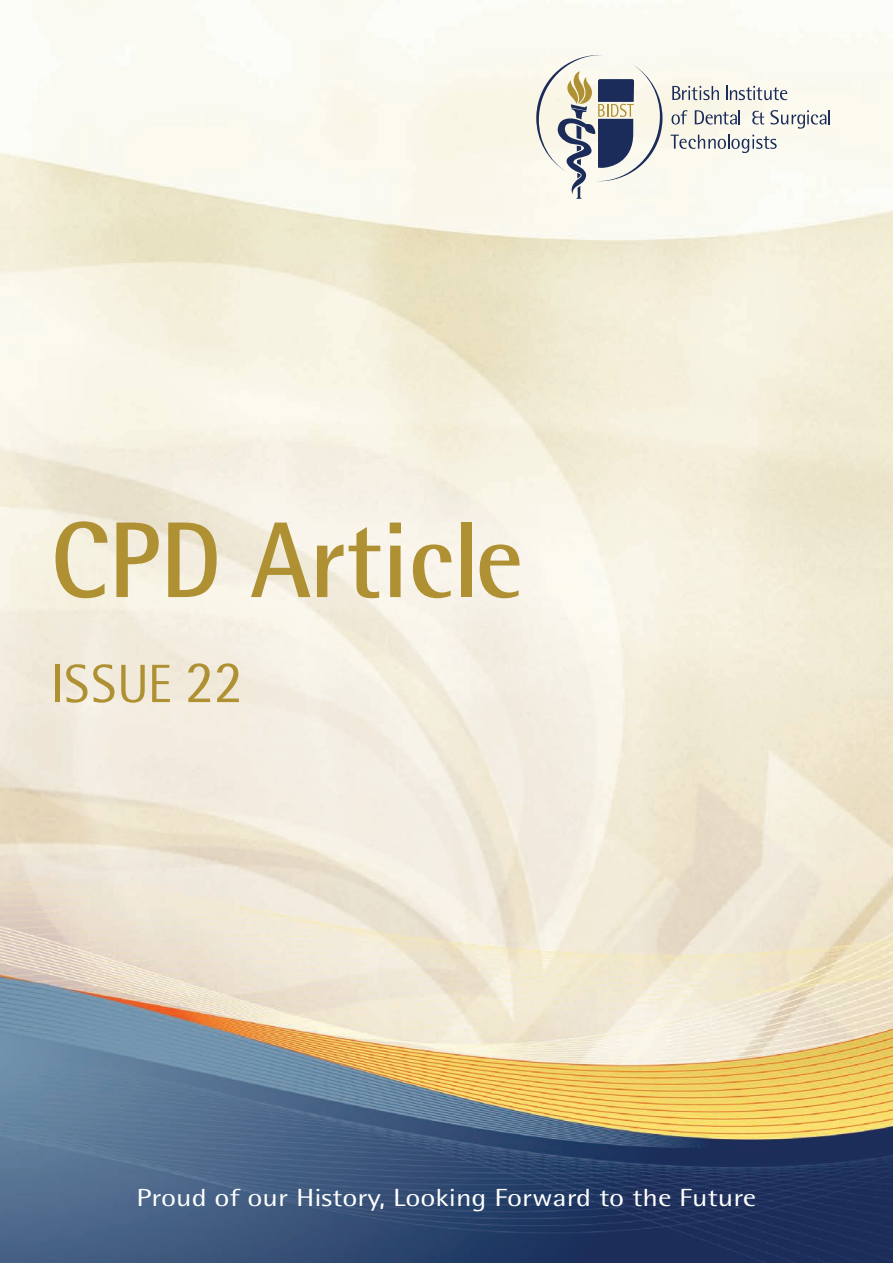
<style>
.page{position:relative;width:893px;height:1263px;background:#fff}
.page>*{position:absolute;margin:0;border:0;box-sizing:border-box;transform-origin:0 0}
.t1{font:700 108px "Rotis Semi Sans";color:#af9134;scale:.96 1}
.t2{font:54px "Rotis Semi Sans";letter-spacing:.01em;color:#af9134;scale:.96 1}
.t3{font:24.75px "Rotis Semi Sans";color:#fff;scale:1.21 1}
.s1{font-size:60px}
</style>
<div class="page">
<img style="left:0;top:0;width:893px;height:1263px">
<svg style="left:536px;top:55px;width:126px;height:144px"></svg>
<svg style="left:672px;top:86px;width:47px;height:14px"></svg>
<svg style="left:726px;top:86px;width:61px;height:14px"></svg>
<svg style="left:671px;top:110px;width:16px;height:15px"></svg>
<svg style="left:695px;top:110px;width:45px;height:15px"></svg>
<svg style="left:752px;top:111px;width:12px;height:14px"></svg>
<svg style="left:770px;top:110px;width:60px;height:19px"></svg>
<svg style="left:671px;top:135px;width:106px;height:18px"></svg>
<p class="t1" style="left:51px;top:494px;width:494px">CPD Article</p>
<p class="t2" style="left:51px;top:652px;width:201px">ISSUE <span class="s1">22</span></p>
<p class="t3" style="left:137px;top:1183px;width:514px">Proud of our History, Looking Forward to the Future</p>
</div>
